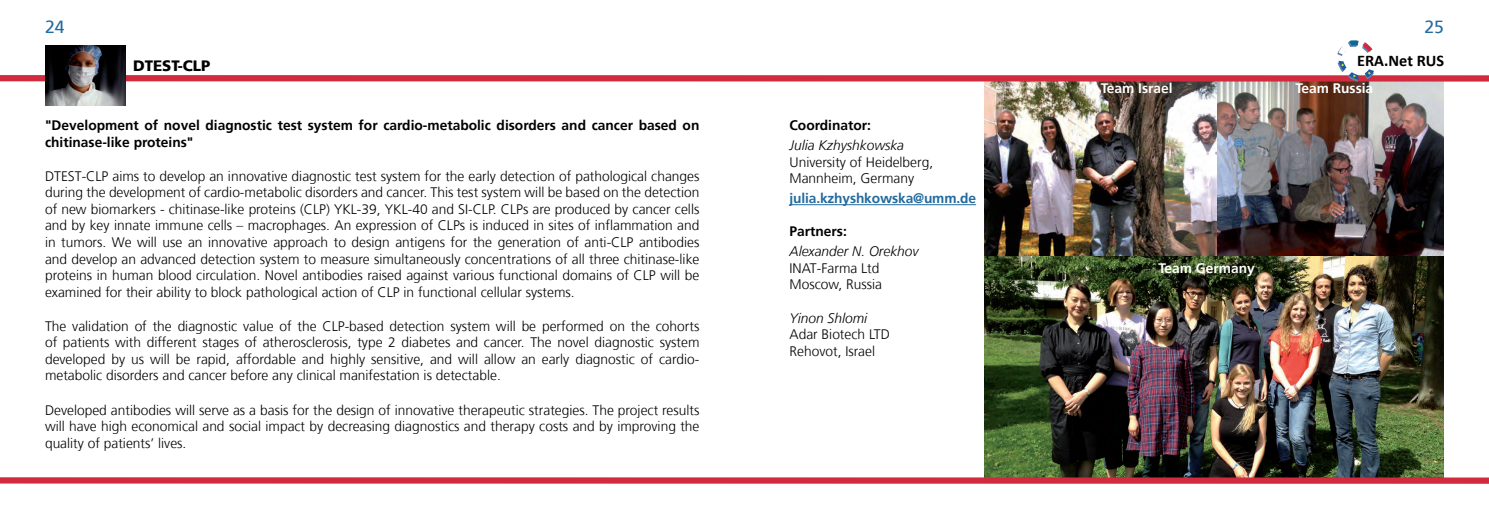
<style>
.page{position:relative;width:1489px;height:525px;background:#fff}
.page>*{position:absolute;margin:0;border:0;box-sizing:border-box;transform-origin:0 0}
.t1{font:17.5px "Frutiger";color:#226b9e}
.t2{font:700 16.25px "Calibri";color:#000}
.t3{font:900 15px "Frutiger";color:#000}
.t4{font:300 13.75px/16.5px "Frutiger";color:#000;text-align:justify}
.t5{font:700 13.75px/16.5px "Frutiger";color:#000}
.t6{font:italic 300 13.75px "Frutiger";color:#000}
.t7{font:700 13.75px "Frutiger";color:#fff}
.t8{font:700 13.75px "Frutiger";letter-spacing:-.01em;color:#226b9e}
</style>
<div class="page">
<img style="left:984px;top:255px;width:459px;height:222px">
<img style="left:1215px;top:81px;width:228px;height:174px">
<img style="left:984px;top:81px;width:231px;height:174px">
<div style="left:0;top:75px;width:1488px;height:6px;background:#d02b3f"></div>
<img style="left:45px;top:45px;width:81px;height:60px">
<div style="left:0;top:477px;width:1488px;height:6px;background:#d02b3f"></div>
<svg style="left:1337px;top:40px;width:36px;height:41px"></svg>
<hr style="left:789px;top:204px;width:187px;height:1px;background:#226b9e">
<p class="t1" style="left:45px;top:17px;width:21px">24</p>
<p class="t3" style="left:133px;top:57px;width:79px">DTEST-CLP</p>
<p class="t5" style="left:45px;top:117px;width:656px">"Development of novel diagnostic test system for cardio-metabolic disorders and cancer based on chitinase-like proteins"</p>
<p class="t4" style="left:45px;top:168px;width:656px">DTEST-CLP aims to develop an innovative diagnostic test system for the early detection of pathological changes during the development of cardio-metabolic disorders and cancer. This test system will be based on the detection of new biomarkers - chitinase-like proteins (CLP) YKL-39, YKL-40 and SI-CLP. CLPs are produced by cancer cells and by key innate immune cells – macrophages. An expression of CLPs is induced in sites of inflammation and in tumors. We will use an innovative approach to design antigens for the generation of anti-CLP antibodies and develop an advanced detection system to measure simultaneously concentrations of all three chitinase-like proteins in human blood circulation. Novel antibodies raised against various functional domains of CLP will be examined for their ability to block pathological action of CLP in functional cellular systems.</p>
<p class="t4" style="left:45px;top:318px;width:656px">The validation of the diagnostic value of the CLP-based detection system will be performed on the cohorts of patients with different stages of atherosclerosis, type 2 diabetes and cancer. The novel diagnostic system developed by us will be rapid, affordable and highly sensitive, and will allow an early diagnostic of cardio&shy;metabolic disorders and cancer before any clinical manifestation is detectable.</p>
<p class="t4" style="left:45px;top:401px;width:656px">Developed antibodies will serve as a basis for the design of innovative therapeutic strategies. The project results will have high economical and social impact by decreasing diagnostics and therapy costs and by improving the quality of patients’ lives.</p>
<p class="t5" style="left:789px;top:117px;width:83px">Coordinator:</p>
<p class="t6" style="left:789px;top:137px;width:116px">Julia Kzhyshkowska</p>
<p class="t4" style="left:789px;top:154px;width:145px">University of Heidelberg,<br>Mannheim, Germany</p>
<p class="t8" style="left:789px;top:190px;width:188px">julia.kzhyshkowska@umm.de</p>
<p class="t5" style="left:789px;top:223px;width:59px">Partners:</p>
<p class="t6" style="left:789px;top:244px;width:131px">Alexander N. Orekhov</p>
<p class="t4" style="left:789px;top:260px;width:94px">INAT-Farma Ltd<br>Moscow, Russia</p>
<p class="t6" style="left:789px;top:310px;width:79px">Yinon Shlomi</p>
<p class="t4" style="left:789px;top:326px;width:102px">Adar Biotech LTD<br>Rehovot, Israel</p>
<p class="t1" style="left:1424px;top:17px;width:21px">25</p>
<p class="t2" style="left:1356px;top:50px;width:88px">ERA.Net RUS</p>
<p class="t7" style="left:1100px;top:80px;width:73px">Team Israel</p>
<p class="t7" style="left:1295px;top:80px;width:79px">Team Russia</p>
<p class="t7" style="left:1158px;top:260px;width:98px">Team Germany</p>
</div>
